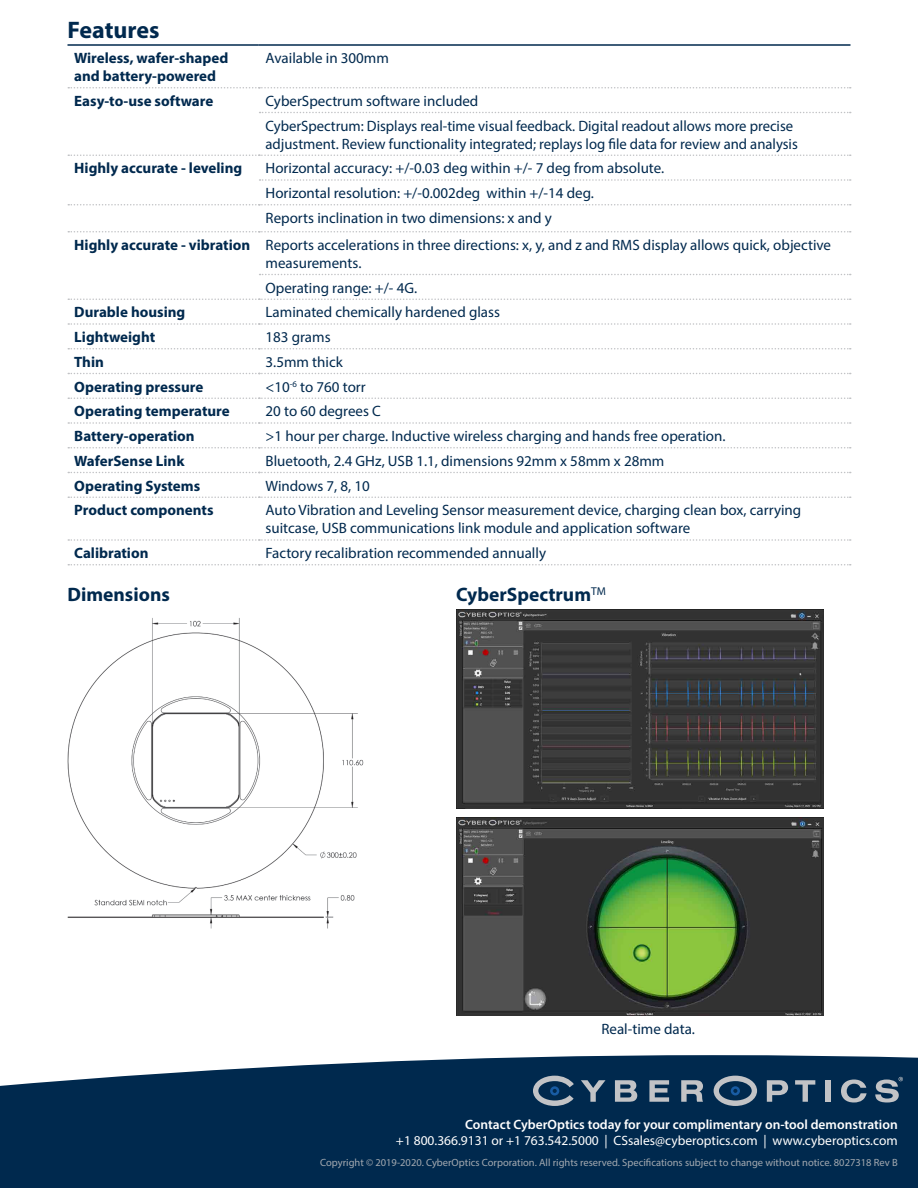
<style>
.page{position:relative;width:918px;height:1188px;background:#fff}
.page>*{position:absolute;margin:0;border:0;box-sizing:border-box;transform-origin:0 0}
.t1{font:700 24px "Myriad Pro";color:#00294e}
.t2{font:700 19.5px "Myriad Pro";color:#00294e}
.t3{font:15px/18px "Myriad Pro";color:#00294e}
.t4{font:700 15px/18px "Myriad Pro";color:#00294e}
.t5{font:13.5px "Myriad Pro";color:#fff}
.t6{font:600 13.5px "Myriad Pro";color:#fff}
.t7{font:10.5px "Myriad Pro";color:#a3a9b0}
</style>
<div class="page">
<svg style="left:0;top:1055px;width:918px;height:133px;background:#103759"></svg>
<svg style="left:581px;top:1080px;width:25px;height:22px"></svg>
<svg style="left:615px;top:1080px;width:22px;height:22px"></svg>
<svg style="left:649px;top:1080px;width:20px;height:22px"></svg>
<svg style="left:681px;top:1080px;width:22px;height:22px"></svg>
<svg style="left:767px;top:1080px;width:21px;height:22px"></svg>
<svg style="left:795px;top:1080px;width:20px;height:22px"></svg>
<div style="left:825px;top:1080px;width:6px;height:22px;background:#c2c3c6"></div>
<svg style="left:841px;top:1080px;width:26px;height:22px"></svg>
<svg style="left:714px;top:1076px;width:43px;height:30px"></svg>
<svg style="left:875px;top:1077px;width:28px;height:26px"></svg>
<svg style="left:533px;top:1076px;width:41px;height:30px"></svg>
<svg style="left:68px;top:87px;width:783px;height:1px"></svg>
<svg style="left:260px;top:112px;width:591px;height:1px"></svg>
<svg style="left:68px;top:154px;width:783px;height:2px"></svg>
<svg style="left:260px;top:179px;width:591px;height:2px"></svg>
<svg style="left:68px;top:204px;width:783px;height:2px"></svg>
<svg style="left:68px;top:231px;width:783px;height:1px"></svg>
<svg style="left:260px;top:274px;width:591px;height:1px"></svg>
<svg style="left:68px;top:298px;width:783px;height:2px"></svg>
<svg style="left:68px;top:323px;width:783px;height:2px"></svg>
<svg style="left:68px;top:348px;width:783px;height:2px"></svg>
<svg style="left:68px;top:373px;width:783px;height:1px"></svg>
<svg style="left:68px;top:398px;width:783px;height:1px"></svg>
<svg style="left:68px;top:422px;width:783px;height:2px"></svg>
<svg style="left:68px;top:447px;width:783px;height:1px"></svg>
<svg style="left:68px;top:472px;width:783px;height:1px"></svg>
<svg style="left:68px;top:496px;width:783px;height:2px"></svg>
<svg style="left:68px;top:539px;width:783px;height:2px"></svg>
<svg style="left:68px;top:564px;width:783px;height:2px"></svg>
<hr style="left:68px;top:44px;width:191px;height:2px;background:#00294e">
<hr style="left:259px;top:44px;width:592px;height:2px;background:#00294e">
<img style="left:67px;top:618px;width:297px;height:311px">
<img style="left:456px;top:610px;width:367px;height:198px">
<img style="left:456px;top:817px;width:367px;height:198px">
<p class="t1" style="left:68px;top:15px;width:93px">Features</p>
<p class="t4" style="left:74px;top:48px;width:156px">Wireless, wafer-shaped and battery-powered</p>
<p class="t3" style="left:266px;top:49px;width:125px">Available in 300mm</p>
<p class="t4" style="left:74px;top:91px;width:141px">Easy-to-use software</p>
<p class="t3" style="left:266px;top:91px;width:214px">CyberSpectrum software included</p>
<p class="t3" style="left:266px;top:116px;width:534px">CyberSpectrum: Displays real-time visual feedback. Digital readout allows more precise adjustment. Review functionality integrated; replays log file data for review and analysis</p>
<p class="t4" style="left:74px;top:159px;width:170px">Highly accurate - leveling</p>
<p class="t3" style="left:266px;top:159px;width:400px">Horizontal accuracy: +/-0.03 deg within +/- 7 deg from absolute.</p>
<p class="t3" style="left:266px;top:184px;width:330px">Horizontal resolution: +/-0.002deg within +/-14 deg.</p>
<p class="t3" style="left:266px;top:208px;width:288px">Reports inclination in two dimensions: x and y</p>
<p class="t4" style="left:74px;top:235px;width:178px">Highly accurate - vibration</p>
<p class="t3" style="left:266px;top:235px;width:567px">Reports accelerations in three directions: x, y, and z and RMS display allows quick, objective measurements.</p>
<p class="t3" style="left:266px;top:278px;width:153px">Operating range: +/- 4G.</p>
<p class="t4" style="left:74px;top:303px;width:113px">Durable housing</p>
<p class="t3" style="left:266px;top:303px;width:236px">Laminated chemically hardened glass</p>
<p class="t4" style="left:74px;top:327px;width:82px">Lightweight</p>
<p class="t3" style="left:266px;top:328px;width:67px">183 grams</p>
<p class="t4" style="left:74px;top:352px;width:31px">Thin</p>
<p class="t3" style="left:266px;top:352px;width:79px">3.5mm thick</p>
<p class="t4" style="left:74px;top:377px;width:131px">Operating pressure</p>
<p class="t3" style="left:266px;top:377px;width:102px">&lt;10<sup>-6</sup> to 760 torr</p>
<p class="t4" style="left:74px;top:402px;width:157px">Operating temperature</p>
<p class="t3" style="left:266px;top:402px;width:117px">20 to 60 degrees C</p>
<p class="t4" style="left:74px;top:426px;width:122px">Battery-operation</p>
<p class="t3" style="left:266px;top:427px;width:461px">&gt;1 hour per charge. Inductive wireless charging and hands free operation.</p>
<p class="t4" style="left:74px;top:451px;width:112px">WaferSense Link</p>
<p class="t3" style="left:266px;top:451px;width:400px">Bluetooth, 2.4 GHz, USB 1.1, dimensions 92mm x 58mm x 28mm</p>
<p class="t4" style="left:74px;top:476px;width:128px">Operating Systems</p>
<p class="t3" style="left:266px;top:476px;width:106px">Windows 7, 8, 10</p>
<p class="t4" style="left:74px;top:501px;width:141px">Product components</p>
<p class="t3" style="left:266px;top:501px;width:537px">Auto Vibration and Leveling Sensor measurement device, charging clean box, carrying suitcase, USB communications link module and application software</p>
<p class="t4" style="left:74px;top:543px;width:76px">Calibration</p>
<p class="t3" style="left:266px;top:544px;width:282px">Factory recalibration recommended annually</p>
<p class="t2" style="left:68px;top:582px;width:104px">Dimensions</p>
<p class="t2" style="left:456px;top:582px;width:151px">CyberSpectrum<sup>TM</sup></p>
<p class="t3" style="left:601px;top:1020px;width:95px">Real-time data.</p>
<p class="t6" style="left:465px;top:1116px;width:434px">Contact CyberOptics today for your complimentary on-tool demonstration</p>
<p class="t5" style="left:396px;top:1132px;width:503px">+1 800.366.9131 or +1 763.542.5000 | CSsales@cyberoptics.com | www.cyberoptics.com</p>
<p class="t7" style="left:320px;top:1156px;width:579px">Copyright © 2019-2020. CyberOptics Corporation. All rights reserved. Specifications subject to change without notice. 8027318 Rev B</p>
</div>
